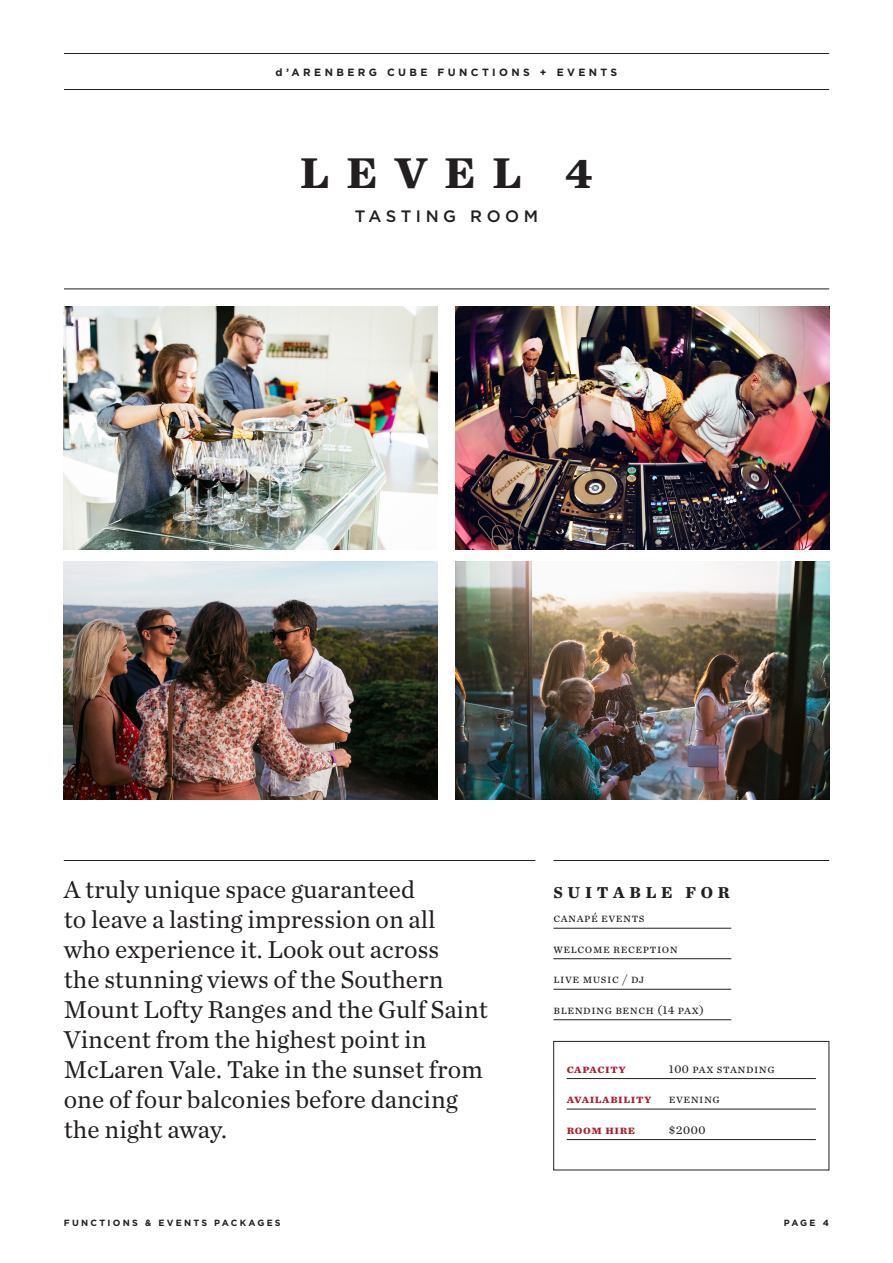
<style>
.page{position:relative;width:893px;height:1263px;background:#fff}
.page>*{position:absolute;margin:0;border:0;box-sizing:border-box;transform-origin:0 0}
.Page_Heading{font:700 45px "Chronicle Text G1";color:#231f20}
.Body_Copy{font:25.5px/30px "Chronicle Text G1";color:#231f20}
.t1{font:500 16.5px "Gotham";letter-spacing:.275em;color:#231f20}
.t2{font:700 16.5px "Chronicle Text G2";letter-spacing:.29em;color:#231f20}
.Details{font:12.3px "Chronicle Text G1";letter-spacing:.045em;color:#231f20}
.Details-2{font:700 12.3px "Chronicle Text G1";letter-spacing:.045em;color:#ac1e2c}
.t3{font:700 10.5px "Gotham";letter-spacing:.325em;color:#231f20}
.t4{font:700 9px "Gotham";letter-spacing:.25em;color:#231f20}
</style>
<div class="page">
<img style="left:64px;top:307px;width:373px;height:242px">
<img style="left:455px;top:307px;width:374px;height:242px">
<img style="left:64px;top:561px;width:373px;height:238px">
<img style="left:455px;top:561px;width:374px;height:238px">
<hr style="left:64px;top:89px;width:765px;height:1px;background:#231f20">
<hr style="left:64px;top:53px;width:765px;height:1px;background:#231f20">
<hr style="left:64px;top:289px;width:765px;height:1px;background:#231f20">
<hr style="left:64px;top:860px;width:471px;height:1px;background:#231f20">
<hr style="left:567px;top:1078px;width:249px;height:1px;background:#231f20">
<hr style="left:567px;top:1109px;width:249px;height:1px;background:#231f20">
<hr style="left:567px;top:1139px;width:249px;height:1px;background:#231f20">
<div style="left:553px;top:1041px;width:276px;height:129px;border:1px solid #231f20"></div>
<hr style="left:553px;top:928px;width:178px;height:1px;background:#231f20">
<hr style="left:553px;top:958px;width:178px;height:1px;background:#231f20">
<hr style="left:553px;top:989px;width:178px;height:1px;background:#231f20">
<hr style="left:553px;top:1019px;width:178px;height:1px;background:#231f20">
<hr style="left:553px;top:860px;width:276px;height:1px;background:#231f20">
<p class="t3" style="left:276px;top:65px;width:343px">d’ARENBERG CUBE FUNCTIONS + EVENTS</p>
<p class="Page_Heading" style="left:300px;top:137px;width:294px">LEVEL 4</p>
<p class="t1" style="left:355px;top:205px;width:185px">TASTING ROOM</p>
<p class="Body_Copy" style="left:64px;top:873px;width:426px">A truly unique space guaranteed<br>to leave a lasting impression on all who experience it. Look out across<br>the stunning views of the Southern<br>Mount Lofty Ranges and the Gulf Saint<br>Vincent from the highest point in<br>McLaren Vale. Take in the sunset from one of four balconies before dancing the night away.</p>
<p class="t2" style="left:553px;top:879px;width:178px">SUITABLE FOR</p>
<p class="Details" style="left:553px;top:909px;width:93px">canapÉ events</p>
<p class="Details" style="left:553px;top:939px;width:126px">welcome reception</p>
<p class="Details" style="left:553px;top:970px;width:92px">live music / dj</p>
<p class="Details" style="left:553px;top:1000px;width:152px">blending bench (14 pax)</p>
<p class="Details-2" style="left:567px;top:1059px;width:61px">capacity</p>
<p class="Details" style="left:669px;top:1059px;width:107px">100 pax sTANDING</p>
<p class="Details-2" style="left:567px;top:1089px;width:86px">AVAILABILITY</p>
<p class="Details" style="left:669px;top:1090px;width:53px">EVENING</p>
<p class="Details-2" style="left:567px;top:1120px;width:70px">Room hire</p>
<p class="Details" style="left:669px;top:1120px;width:38px">$2000</p>
<p class="t4" style="left:64px;top:1217px;width:218px">FUNCTIONS &amp; EVENTS PACKAGES</p>
<p class="t4" style="left:784px;top:1217px;width:47px">PAGE 4</p>
</div>
